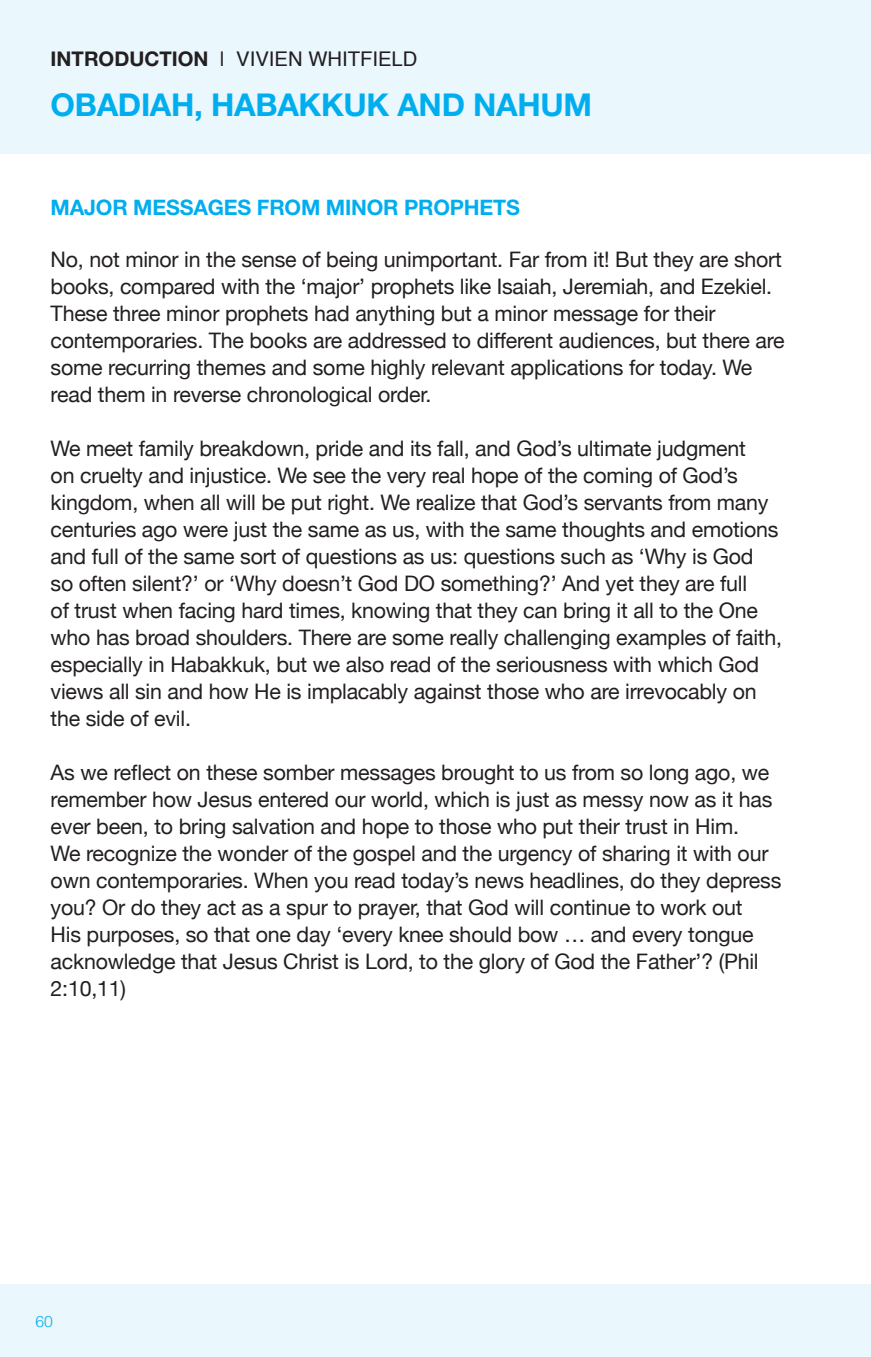
<style>
.page{position:relative;width:871px;height:1357px;background:#fff}
.page>*{position:absolute;margin:0;border:0;box-sizing:border-box;transform-origin:0 0}
.Body{font:700 31.5px "Helvetica Neue";letter-spacing:-.01em;color:#00aeef}
.Body-2{font:21.38px/27px "Helvetica Neue";letter-spacing:-.01em;color:#231f20}
.Body-3{font:700 21.38px "Helvetica Neue LT Std";letter-spacing:-.01em;color:#00aeef}
.Body-4{font:20.25px "Helvetica";color:#231f20}
.t1{font:300 15.75px "Helvetica";color:#00aeef}
.s1{font-family:"Helvetica Neue";font-weight:700}
</style>
<div class="page">
<div style="left:0;top:1284px;width:871px;height:73px;background:#eaf7fd"></div>
<div style="left:0;top:0;width:871px;height:153px;background:#eaf7fd"></div>
<p class="Body-4" style="left:51px;top:44px;width:368px"><span class="s1">INTRODUCTION</span> | VIVIEN WHITFIELD</p>
<p class="Body" style="left:51px;top:85px;width:543px">OBADIAH, HABAKKUK AND NAHUM</p>
<p class="Body-3" style="left:51px;top:194px;width:471px">MAJOR MESSAGES FROM MINOR PROPHETS</p>
<p class="Body-2" style="left:51px;top:247px;width:735px">No, not minor in the sense of being unimportant. Far from it! But they are short books, compared with the ‘major’ prophets like Isaiah, Jeremiah, and Ezekiel.<br>These three minor prophets had anything but a minor message for their contemporaries. The books are addressed to different audiences, but there are some recurring themes and some highly relevant applications for today. We read them in reverse chronological order.</p>
<p class="Body-2" style="left:51px;top:436px;width:733px">We meet family breakdown, pride and its fall, and God’s ultimate judgment<br>on cruelty and injustice. We see the very real hope of the coming of God’s kingdom, when all will be put right. We realize that God’s servants from many centuries ago were just the same as us, with the same thoughts and emotions and full of the same sort of questions as us: questions such as ‘Why is God<br>so often silent?’ or ‘Why doesn’t God DO something?’ And yet they are full<br>of trust when facing hard times, knowing that they can bring it all to the One who has broad shoulders. There are some really challenging examples of faith, especially in Habakkuk, but we also read of the seriousness with which God views all sin and how He is implacably against those who are irrevocably on the side of evil.</p>
<p class="Body-2" style="left:51px;top:760px;width:732px">As we reflect on these somber messages brought to us from so long ago, we remember how Jesus entered our world, which is just as messy now as it has ever been, to bring salvation and hope to those who put their trust in Him.<br>We recognize the wonder of the gospel and the urgency of sharing it with our own contemporaries. When you read today’s news headlines, do they depress you? Or do they act as a spur to prayer, that God will continue to work out<br>His purposes, so that one day ‘every knee should bow … and every tongue acknowledge that Jesus Christ is Lord, to the glory of God the Father’? (Phil 2:10,11)</p>
<p class="t1" style="left:35px;top:1307px;width:19px">60</p>
</div>
